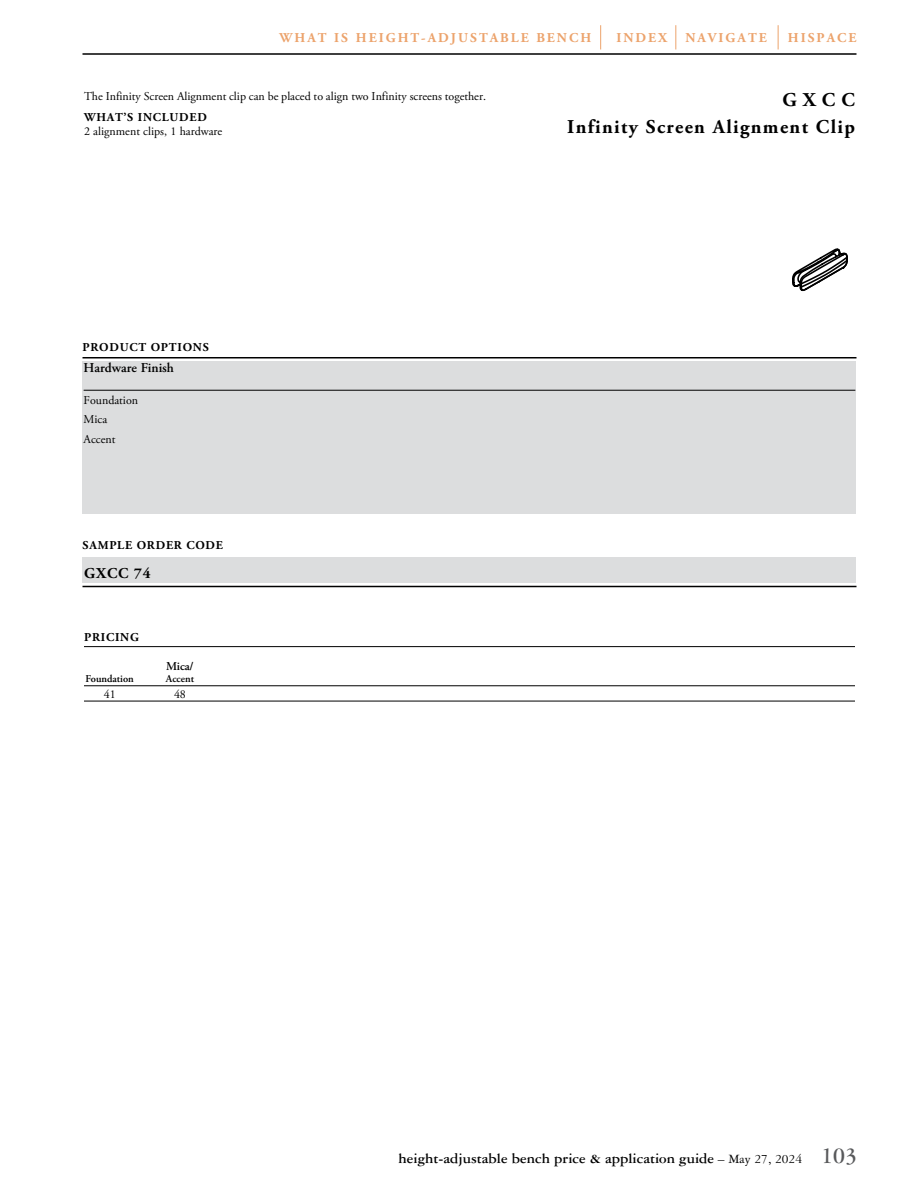
<style>
.page{position:relative;width:918px;height:1188px;background:#fff}
.page>*{position:absolute;margin:0;border:0;box-sizing:border-box;transform-origin:0 0}
.t1{font:700 19.5px/27px "Adobe Garamond Pro";letter-spacing:.07em;color:#000;text-align:right}
.t2{font:700 15px "Garamond Three";color:#000}
.t3{font:700 15px "Adobe Garamond Pro";letter-spacing:.065em;color:#000}
.t4{font:700 13.5px "Adobe Garamond Pro";letter-spacing:.15em;color:#eca36c}
.t5{font:600 13.5px "Adobe Garamond Pro";color:#000}
.t6{font:12px/19.5px "Adobe Garamond Pro";color:#000}
.t7{font:700 12px "Adobe Garamond Pro";letter-spacing:.065em;color:#000}
.t8{font:600 12px "Adobe Garamond Pro";color:#000}
.t9{font:600 10.5px "Adobe Garamond Pro";color:#000}
.s1{font-weight:400;font-size:13.5px}
.s2{font-size:24px;color:#58595b}
</style>
<div class="page">
<hr style="left:82px;top:53px;width:774px;height:2px;background:#000">
<svg style="left:778px;top:25px;width:1px;height:24px"></svg>
<svg style="left:675px;top:25px;width:1px;height:24px"></svg>
<svg style="left:600px;top:25px;width:1px;height:24px"></svg>
<div style="left:82px;top:362px;width:774px;height:152px;background:#dcddde"></div>
<hr style="left:84px;top:390px;width:771px;height:1px;background:#000">
<hr style="left:82px;top:357px;width:774px;height:1px;background:#000">
<hr style="left:82px;top:586px;width:774px;height:1px;background:#000">
<div style="left:82px;top:557px;width:774px;height:26px;background:#dcddde"></div>
<svg style="left:792px;top:248px;width:56px;height:43px"></svg>
<hr style="left:84px;top:646px;width:771px;height:1px;background:#000">
<hr style="left:84px;top:686px;width:771px;height:1px;background:#000">
<hr style="left:84px;top:701px;width:771px;height:1px;background:#000">
<p class="t4" style="left:280px;top:30px;width:313px">WHAT IS HEIGHT-ADJUSTABLE BENCH</p>
<p class="t4" style="left:616px;top:30px;width:52px">INDEX</p>
<p class="t4" style="left:685px;top:30px;width:83px">NAVIGATE</p>
<p class="t4" style="left:788px;top:30px;width:70px">HISPACE</p>
<p class="t6" style="left:84px;top:87px;width:404px">The Infinity Screen Alignment clip can be placed to align two Infinity screens together.</p>
<p class="t7" style="left:84px;top:110px;width:124px">WHAT’S INCLUDED</p>
<p class="t6" style="left:84px;top:122px;width:140px">2 alignment clips, 1 hardware</p>
<p class="t7" style="left:83px;top:340px;width:128px">PRODUCT OPTIONS</p>
<p class="t5" style="left:84px;top:360px;width:92px">Hardware Finish</p>
<p class="t6" style="left:84px;top:391px;width:56px">Foundation<br>Mica<br>Accent</p>
<p class="t7" style="left:83px;top:538px;width:142px">SAMPLE ORDER CODE</p>
<p class="t3" style="left:84px;top:564px;width:68px">GXCC 74</p>
<p class="t7" style="left:84px;top:630px;width:56px">PRICING</p>
<p class="t8" style="left:166px;top:659px;width:29px">Mica/</p>
<p class="t9" style="left:86px;top:672px;width:50px">Foundation</p>
<p class="t9" style="left:166px;top:672px;width:30px">Accent</p>
<p class="t6" style="left:104px;top:684px;width:13px">41</p>
<p class="t6" style="left:174px;top:684px;width:13px">48</p>
<h1 class="t1" style="left:567px;top:86px;width:289px">GXCC<br>Infinity Screen Alignment Clip</h1>
<p class="t2" style="left:399px;top:1150px;width:460px">height-adjustable bench price &amp; application guide <span class="s1">– May 27, 2024</span> <span class="s2">103</span></p>
</div>
